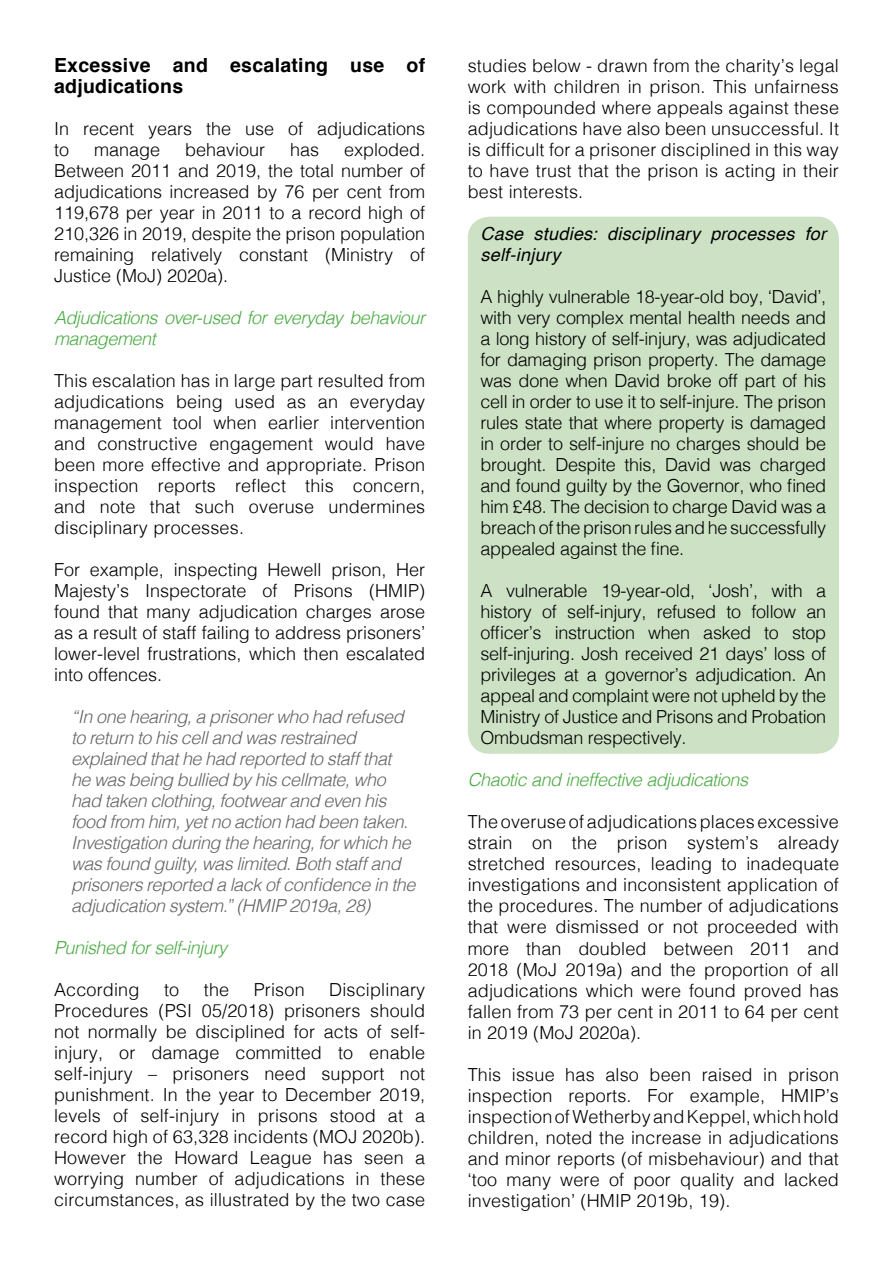
<style>
.page{position:relative;width:893px;height:1263px;background:#fff}
.page>*{position:absolute;margin:0;border:0;box-sizing:border-box;transform-origin:0 0}
.t1{font:700 19.5px/21px "Helvetica";letter-spacing:.015em;color:#000}
.t2{font:300 18px/21px "Helvetica";letter-spacing:.01em;color:#000;text-align:justify}
.t3{font:italic 300 18px/21px "Helvetica";letter-spacing:-.025em;color:#636466}
.t4{font:italic 300 18px/21px "Helvetica";letter-spacing:-.03em;color:#49aa42}
.t5{font:italic 18px/21px "Helvetica";letter-spacing:.015em;color:#000}
</style>
<div class="page">
<div style="left:468px;top:217px;width:370px;height:536px;background:#cde2c5;border-radius:21px"></div>
<p class="t1" style="left:54px;top:55px;width:373px">Excessive and escalating use of adjudications</p>
<p class="t2" style="left:54px;top:117px;width:373px">In recent years the use of adjudications to</p>
<p class="t2" style="left:54px;top:138px;width:373px;text-indent:290px">exploded.<br>Between 2011 and 2019, the total number of adjudications increased by 76 per cent from 119,678 per year in 2011 to a record high of 210,326 in 2019, despite the prison population remaining relatively constant (Ministry of Justice (MoJ) 2020a).</p>
<p class="t4" style="left:54px;top:306px;width:373px">Adjudications over-used for everyday behaviour management</p>
<p class="t2" style="left:54px;top:369px;width:373px">This escalation has in large part resulted from adjudications being used as an everyday management tool when earlier intervention and constructive engagement would have been more effective and appropriate. Prison inspection reports reflect this concern, and note that such overuse undermines disciplinary processes.</p>
<p class="t2" style="left:54px;top:558px;width:373px">For example, inspecting Hewell prison, Her Majesty’s Inspectorate of Prisons (HMIP) found that many adjudication charges arose as a result of staff failing to address prisoners’ lower-level frustrations, which then escalated into offences.</p>
<p class="t3" style="left:71px;top:705px;width:346px">“In one hearing, a prisoner who had refused to return to his cell and was restrained explained that he had reported to staff that he was being bullied by his cellmate, who had taken clothing, footwear and even his food from him, yet no action had been taken.<br>Investigation during the hearing, for which he was found guilty, was limited. Both staff and prisoners reported a lack of confidence in the adjudication system.” (HMIP 2019a, 28)</p>
<p class="t4" style="left:54px;top:936px;width:175px">Punished for self-injury</p>
<p class="t2" style="left:54px;top:978px;width:87px">According</p>
<p class="t2" style="left:164px;top:978px;width:17px">to</p>
<p class="t2" style="left:204px;top:978px;width:27px">the</p>
<p class="t2" style="left:254px;top:978px;width:52px">Prison</p>
<p class="t2" style="left:94px;top:138px;width:68px">manage</p>
<p class="t2" style="left:185px;top:138px;width:82px">behaviour</p>
<p class="t2" style="left:290px;top:138px;width:31px">has</p>
<p class="t2" style="left:54px;top:978px;width:373px;text-indent:275px">Disciplinary Procedures (PSI 05/2018) prisoners should not normally be disciplined for acts of self&shy;injury, or damage committed to enable self-injury – prisoners need support not punishment. In the year to December 2019, levels of self-injury in prisons stood at a record high of 63,328 incidents (MOJ 2020b).<br>However the Howard League has seen a worrying number of adjudications in these circumstances, as illustrated by the two case</p>
<p class="t2" style="left:468px;top:54px;width:373px">studies below - drawn from the charity’s legal work with children in prison. This unfairness is compounded where appeals against these adjudications have also been unsuccessful. It is difficult for a prisoner disciplined in this way to have trust that the prison is acting in their best interests.</p>
<p class="t5" style="left:480px;top:224px;width:347px">Case studies: disciplinary processes for self-injury</p>
<p class="t2" style="left:480px;top:285px;width:347px">A highly vulnerable 18-year-old boy, ‘David’, with very complex mental health needs and a long history of self-injury, was adjudicated for damaging prison property. The damage was done when David broke off part of his cell in order to use it to self-injure. The prison rules state that where property is damaged in order to self-injure no charges should be brought. Despite this, David was charged and found guilty by the Governor, who fined him £48. The decision to charge David was a breach of the prison rules and he successfully appealed against the fine.</p>
<p class="t2" style="left:480px;top:579px;width:347px">A vulnerable 19-year-old, ‘Josh’, with a history of self-injury, refused to follow an officer’s instruction when asked to stop self-injuring. Josh received 21 days’ loss of privileges at a governor’s adjudication. An appeal and complaint were not upheld by the Ministry of Justice and Prisons and Probation Ombudsman respectively.</p>
<p class="t4" style="left:468px;top:768px;width:282px">Chaotic and ineffective adjudications</p>
<p class="t2" style="left:468px;top:810px;width:373px">The overuse of adjudications places excessive strain on the prison system’s already stretched resources, leading to inadequate investigations and inconsistent application of the procedures. The number of adjudications that were dismissed or not proceeded with more than doubled between 2011 and 2018 (MoJ 2019a) and the proportion of all adjudications which were found proved has fallen from 73 per cent in 2011 to 64 per cent in 2019 (MoJ 2020a).</p>
<p class="t2" style="left:468px;top:1062px;width:373px">This issue has also been raised in prison inspection reports. For example, HMIP’s inspection of Wetherby and Keppel, which hold children, noted the increase in adjudications and minor reports (of misbehaviour) and that ‘too many were of poor quality and lacked investigation’ (HMIP 2019b, 19).</p>
</div>
